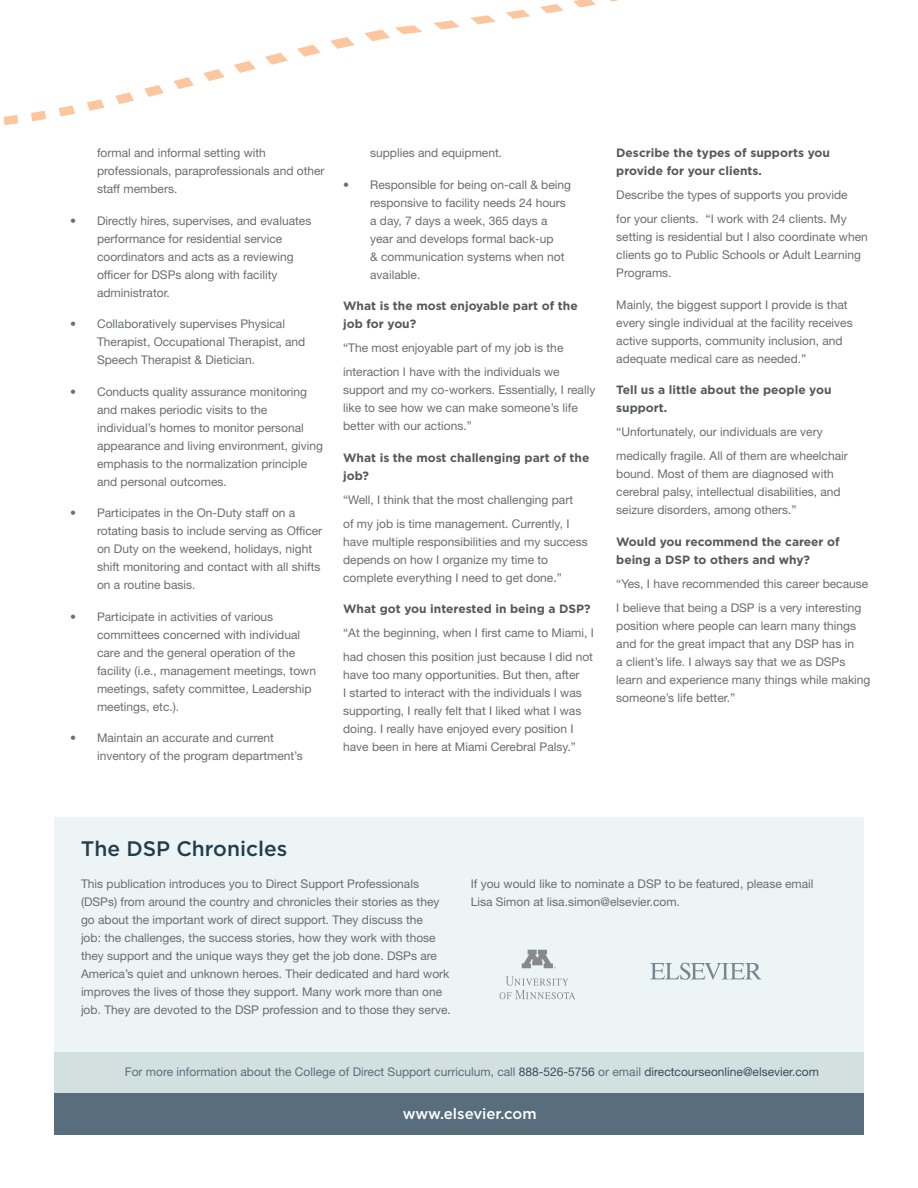
<style>
.page{position:relative;width:918px;height:1188px;background:#fff}
.page>*{position:absolute;margin:0;border:0;box-sizing:border-box;transform-origin:0 0}
.t1{font:500 21px "Gotham";color:#243d4c}
.t2{font:500 15px "Gotham";color:#fff}
.t3{font:12px/18px "Helvetica Neue LT Std";color:#6c6d70}
.t4{font:700 12px/18px "Gotham";color:#57585a}
.t5{font:12px "Helvetica Neue LT Std";color:#596e7c}
.s1{color:#364e5d}
</style>
<div class="page">
<svg style="left:4px;top:33px;width:361px;height:92px"></svg>
<div style="left:54px;top:817px;width:810px;height:276px;background:#edf4f6"></div>
<svg style="left:650px;top:963px;width:111px;height:17px"></svg>
<svg style="left:500px;top:976px;width:75px;height:23px"></svg>
<svg style="left:522px;top:950px;width:33px;height:18px"></svg>
<div style="left:54px;top:1052px;width:810px;height:41px;background:#d2e0e0"></div>
<div style="left:54px;top:1093px;width:810px;height:41px;background:#596e7c"></div>
<svg style="left:395px;top:0;width:224px;height:34px"></svg>
<p class="t3" style="left:97px;top:144px;width:229px">formal and informal setting with professionals, paraprofessionals and other staff members.</p>
<p class="t3" style="left:97px;top:211px;width:216px;text-indent:-27px">• Directly hires, supervises, and evaluates performance for residential service coordinators and acts as a reviewing officer for DSPs along with facility administrator.</p>
<p class="t3" style="left:97px;top:315px;width:210px;text-indent:-27px">• Collaboratively supervises Physical<br>Therapist, Occupational Therapist, and<br>Speech Therapist &amp; Dietician.</p>
<p class="t3" style="left:97px;top:382px;width:228px;text-indent:-27px">• Conducts quality assurance monitoring and makes periodic visits to the individual’s homes to monitor personal appearance and living environment, giving emphasis to the normalization principle and personal outcomes.</p>
<p class="t3" style="left:97px;top:504px;width:227px;text-indent:-27px">• Participates in the On-Duty staff on a rotating basis to include serving as Officer on Duty on the weekend, holidays, night shift monitoring and contact with all shifts on a routine basis.</p>
<p class="t3" style="left:97px;top:607px;width:220px;text-indent:-27px">• Participate in activities of various committees concerned with individual care and the general operation of the facility (i.e., management meetings, town meetings, safety committee, Leadership meetings, etc.).</p>
<p class="t3" style="left:97px;top:729px;width:207px;text-indent:-27px">• Maintain an accurate and current inventory of the program department’s</p>
<p class="t3" style="left:370px;top:144px;width:134px">supplies and equipment.</p>
<p class="t3" style="left:370px;top:175px;width:202px;text-indent:-27px">• Responsible for being on-call &amp; being responsive to facility needs 24 hours a day, 7 days a week, 365 days a year and develops formal back-up<br>&amp; communication systems when not available.</p>
<p class="t4" style="left:343px;top:297px;width:236px">What is the most enjoyable part of the job for you?</p>
<p class="t3" style="left:343px;top:336px;width:222px;line-height:24px">“The most enjoyable part of my job is the interaction I have with the individuals we</p>
<p class="t3" style="left:343px;top:381px;width:254px">support and my co-workers. Essentially, I really like to see how we can make someone’s life better with our actions.”</p>
<p class="t4" style="left:343px;top:448px;width:248px">What is the most challenging part of the job?</p>
<p class="t3" style="left:343px;top:487px;width:232px;line-height:24px">“Well, I think that the most challenging part of my job is time management. Currently, I</p>
<p class="t3" style="left:343px;top:532px;width:246px">have multiple responsibilities and my success depends on how I organize my time to complete everything I need to get done.”</p>
<p class="t4" style="left:343px;top:600px;width:249px">What got you interested in being a DSP?</p>
<p class="t3" style="left:343px;top:621px;width:252px;line-height:24px">“At the beginning, when I first came to Miami, I had chosen this position just because I did not</p>
<p class="t3" style="left:343px;top:666px;width:240px">have too many opportunities. But then, after I started to interact with the individuals I was supporting, I really felt that I liked what I was doing. I really have enjoyed every position I have been in here at Miami Cerebral Palsy.”</p>
<p class="t4" style="left:616px;top:144px;width:215px">Describe the types of supports you provide for your clients.</p>
<p class="t3" style="left:616px;top:183px;width:233px;line-height:24px">Describe the types of supports you provide for your clients. “I work with 24 clients. My</p>
<p class="t3" style="left:616px;top:228px;width:253px">setting is residential but I also coordinate when clients go to Public Schools or Adult Learning<br>Programs.</p>
<p class="t3" style="left:616px;top:295px;width:238px">Mainly, the biggest support I provide is that every single individual at the facility receives active supports, community inclusion, and adequate medical care as needed.”</p>
<p class="t4" style="left:616px;top:381px;width:217px">Tell us a little about the people you support.</p>
<p class="t3" style="left:616px;top:420px;width:233px;line-height:24px">“Unfortunately, our individuals are very medically fragile. All of them are wheelchair</p>
<p class="t3" style="left:616px;top:465px;width:226px">bound. Most of them are diagnosed with cerebral palsy, intellectual disabilities, and seizure disorders, among others.”</p>
<p class="t4" style="left:616px;top:532px;width:225px">Would you recommend the career of being a DSP to others and why?</p>
<p class="t3" style="left:616px;top:571px;width:254px;line-height:24px">“Yes, I have recommended this career because<br>I believe that being a DSP is a very interesting</p>
<p class="t3" style="left:616px;top:616px;width:256px">position where people can learn many things and for the great impact that any DSP has in<br>a client’s life. I always say that we as DSPs learn and experience many things while making someone’s life better.”</p>
<h1 class="t1" style="left:81px;top:837px;width:208px">The DSP Chronicles</h1>
<p class="t3" style="left:81px;top:875px;width:371px">This publication introduces you to Direct Support Professionals (DSPs) from around the country and chronicles their stories as they go about the important work of direct support. They discuss the<br>job: the challenges, the success stories, how they work with those they support and the unique ways they get the job done. DSPs are America’s quiet and unknown heroes. Their dedicated and hard work improves the lives of those they support. Many work more than one job. They are devoted to the DSP profession and to those they serve.</p>
<p class="t3" style="left:471px;top:875px;width:344px">If you would like to nominate a DSP to be featured, please email<br>Lisa Simon at lisa.simon@elsevier.com.</p>
<p class="t5" style="left:125px;top:1065px;width:696px">For more information about the College of Direct Support curriculum, call <span class="s1">888-526-5756</span> or email <span class="s1">directcourseonline@elsevier.com</span></p>
<p class="t2" style="left:403px;top:1106px;width:135px">www.elsevier.com</p>
</div>
